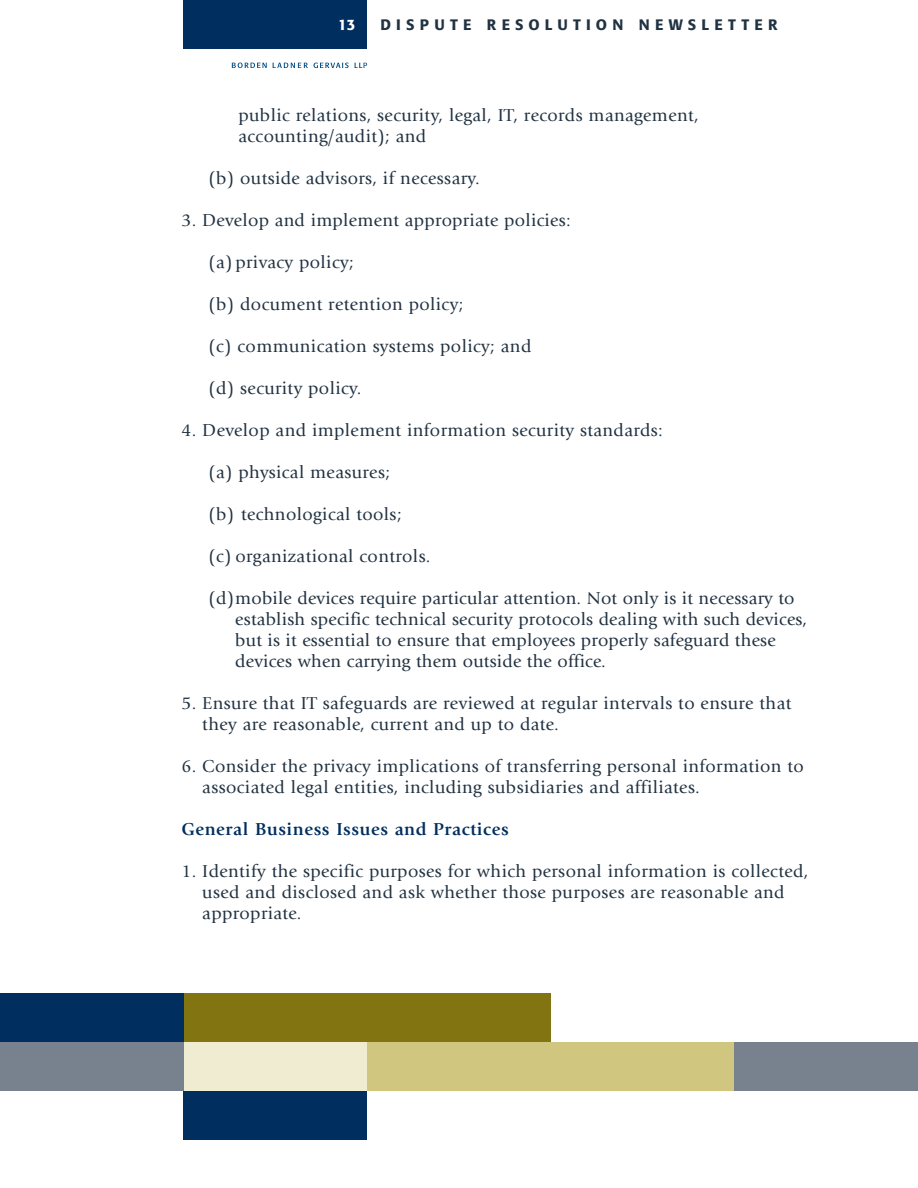
<style>
.page{position:relative;width:918px;height:1188px;background:#fff}
.page>*{position:absolute;margin:0;border:0;box-sizing:border-box;transform-origin:0 0}
.t1{font:18px/21px "Giovanni";letter-spacing:.02em;color:#213242}
.t2{font:700 18px "Giovanni";letter-spacing:.035em;color:#002e5e}
.t3{font:500 15px "Formata";letter-spacing:.35em;color:#213242}
.t4{font:500 15px "Formata";color:#fff}
</style>
<div class="page">
<div style="left:184px;top:994px;width:367px;height:48px;background:#837412"></div>
<div style="left:184px;top:1042px;width:183px;height:49px;background:#efecd2"></div>
<div style="left:184px;top:1091px;width:183px;height:48px;background:#002e5e"></div>
<div style="left:367px;top:1042px;width:367px;height:49px;background:#d0c67f"></div>
<div style="left:0;top:1042px;width:184px;height:49px;background:#78828f"></div>
<div style="left:734px;top:1042px;width:184px;height:49px;background:#78828f"></div>
<div style="left:0;top:994px;width:184px;height:48px;background:#002e5e"></div>
<div style="left:184px;top:0;width:183px;height:49px;background:#002e5e"></div>
<svg style="left:232px;top:63px;width:35px;height:5px"></svg>
<svg style="left:273px;top:63px;width:35px;height:5px"></svg>
<svg style="left:314px;top:63px;width:35px;height:5px"></svg>
<svg style="left:355px;top:63px;width:12px;height:5px"></svg>
<p class="t4" style="left:338px;top:18px;width:19px">13</p>
<p class="t3" style="left:380px;top:18px;width:399px">DISPUTE RESOLUTION NEWSLETTER</p>
<p class="t1" style="left:239px;top:106px;width:462px">public relations, security, legal, IT, records management, accounting/audit); and</p>
<p class="t1" style="left:209px;top:169px;width:273px">(b) outside advisors, if necessary.</p>
<p class="t1" style="left:182px;top:211px;width:391px">3. Develop and implement appropriate policies:</p>
<p class="t1" style="left:209px;top:253px;width:147px">(a) privacy policy;</p>
<p class="t1" style="left:209px;top:295px;width:256px">(b) document retention policy;</p>
<p class="t1" style="left:209px;top:337px;width:324px">(c) communication systems policy; and</p>
<p class="t1" style="left:209px;top:379px;width:155px">(d) security policy.</p>
<p class="t1" style="left:182px;top:421px;width:483px">4. Develop and implement information security standards:</p>
<p class="t1" style="left:209px;top:463px;width:183px">(a) physical measures;</p>
<p class="t1" style="left:209px;top:505px;width:195px">(b) technological tools;</p>
<p class="t1" style="left:209px;top:547px;width:223px">(c) organizational controls.</p>
<p class="t1" style="left:235px;top:589px;width:573px;text-indent:-27px">(d)mobile devices require particular attention. Not only is it necessary to establish specific technical security protocols dealing with such devices, but is it essential to ensure that employees properly safeguard these devices when carrying them outside the office.</p>
<p class="t1" style="left:202px;top:694px;width:591px;text-indent:-21px">5. Ensure that IT safeguards are reviewed at regular intervals to ensure that they are reasonable, current and up to date.</p>
<p class="t1" style="left:202px;top:757px;width:603px;text-indent:-21px">6. Consider the privacy implications of transferring personal information to associated legal entities, including subsidiaries and affiliates.</p>
<p class="t2" style="left:182px;top:822px;width:329px">General Business Issues and Practices</p>
<p class="t1" style="left:202px;top:862px;width:608px;text-indent:-21px">1. Identify the specific purposes for which personal information is collected, used and disclosed and ask whether those purposes are reasonable and appropriate.</p>
</div>
